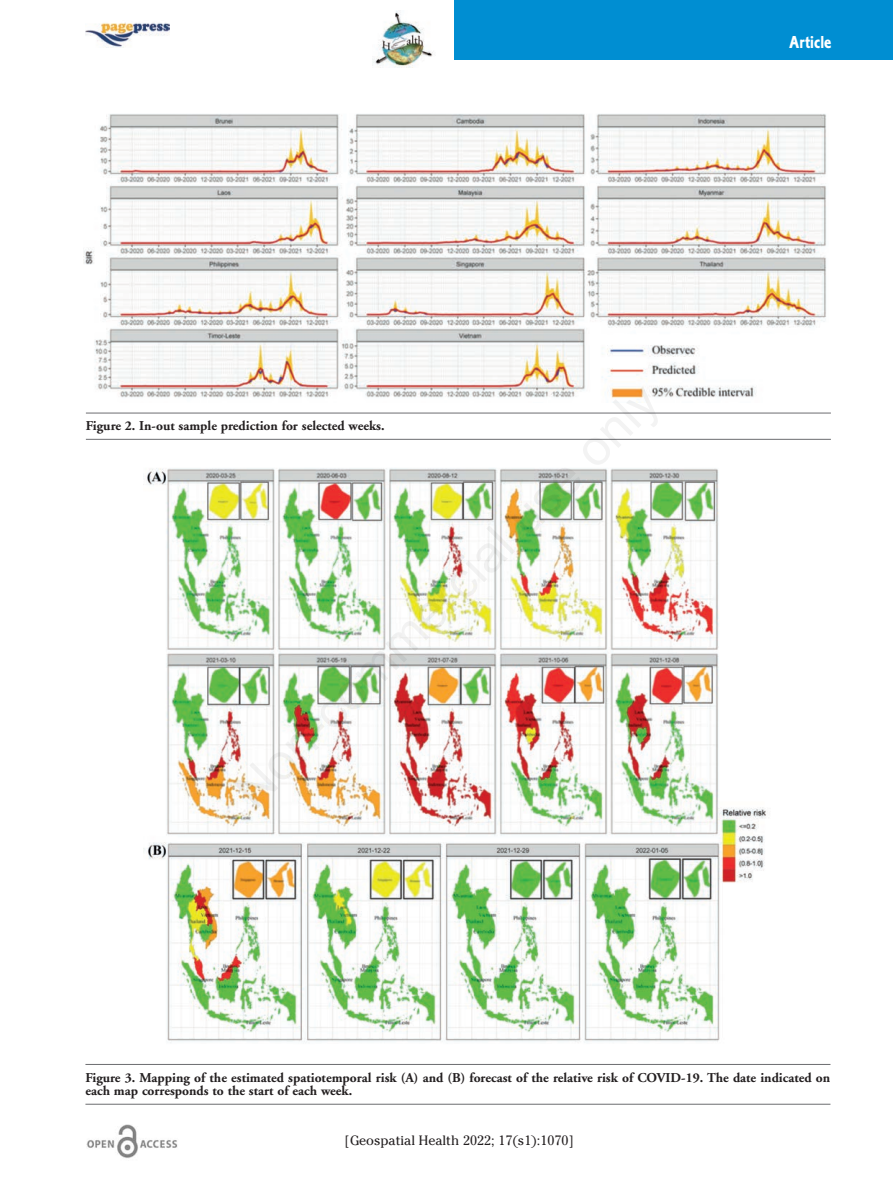
<style>
.page{position:relative;width:893px;height:1191px;background:#fff}
.page>*{position:absolute;margin:0;border:0;box-sizing:border-box;transform-origin:0 0}
.t1{font:18px "Corinthian Bold Condensed Plain";color:#fff}
.t2{font:700 13.5px/13.5px "Adobe Garamond";color:#231f20}
.t3{font:13.5px "Cheltenham";color:#231f20}
</style>
<div class="page">
<div style="left:454px;top:0;width:439px;height:60px;background:#008ed2"></div>
<img style="left:373px;top:11px;width:60px;height:57px">
<img style="left:86px;top:1124px;width:92px;height:35px">
<img style="left:85px;top:22px;width:84px;height:25px">
<hr style="left:86px;top:413px;width:745px;height:1px;background:#6c6d70">
<hr style="left:86px;top:439px;width:745px;height:1px;background:#6c6d70">
<img style="left:83px;top:114px;width:743px;height:286px">
<hr style="left:85px;top:1064px;width:745px;height:1px;background:#6c6d70">
<hr style="left:85px;top:1103px;width:745px;height:1px;background:#6c6d70">
<img style="left:143px;top:468px;width:623px;height:575px">
<p class="t2" style="left:86px;top:420px;width:300px">Figure 2. In-out sample prediction for selected weeks.</p>
<h1 class="t1" style="left:789px;top:36px;width:44px">Article</h1>
<p class="t2" style="left:85px;top:1072px;width:746px">Figure 3. Mapping of the estimated spatiotemporal risk (A) and (B) forecast of the relative risk of COVID-19. The date indicated on each map corresponds to the start of each week.</p>
<p class="t3" style="left:345px;top:1132px;width:231px">[Geospatial Health 2022; 17(s1):1070]</p>
</div>
